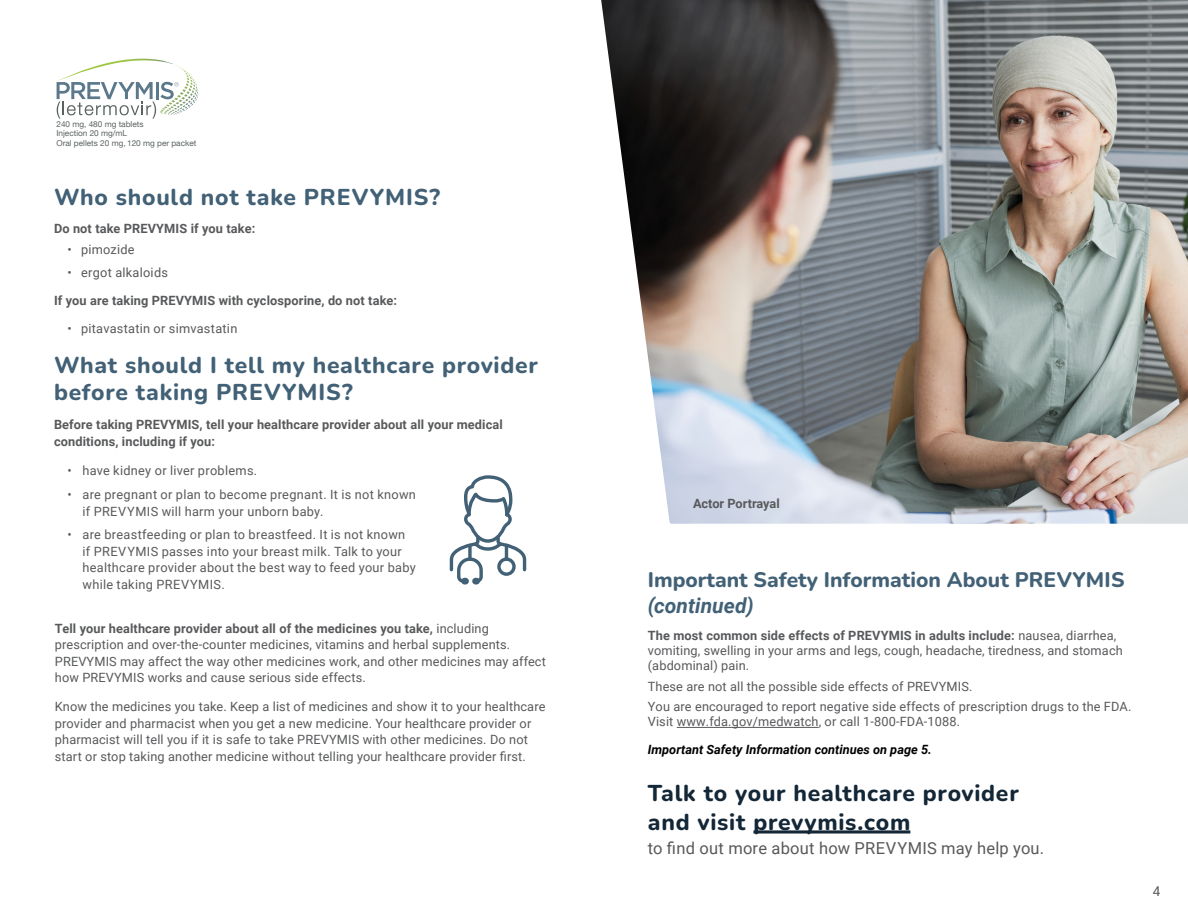
<style>
.page{position:relative;width:1188px;height:918px;background:#fff}
.page>*{position:absolute;margin:0;border:0;box-sizing:border-box;transform-origin:0 0}
.t1{font:200 22.8px/27px "Nunito";letter-spacing:.035em;color:#426176}
.t2{font:200 22.8px/29.2px "Nunito";letter-spacing:.03em;color:#132737}
.t3{font:200 21px "Nunito";color:#426176}
.t4{font:italic 700 21px "Roboto";color:#426176}
.t5{font:16.5px "Roboto";letter-spacing:.015em;color:#58595b}
.t6{font:13.5px "Roboto";color:#58595b}
.t7{font:12.75px/16.5px "Roboto";letter-spacing:.01em;color:#58595b}
.t8{font:700 12.75px/16.5px "Roboto";letter-spacing:.01em;color:#58595b}
.t9{font:italic 700 12.75px "Roboto";color:#000}
.t10{font:8.25px/9.3px "Helvetica Neue";color:#5a635f}
.s1{font-weight:700}
</style>
<div class="page">
<svg style="left:450px;top:475px;width:76px;height:110px"></svg>
<svg style="left:56px;top:58px;width:143px;height:61px"></svg>
<svg style="left:753px;top:830px;width:157px;height:4px"></svg>
<hr style="left:677px;top:727px;width:142px;height:1px;background:#58595b">
<img style="left:601px;top:0;width:586px;height:524px">
<p class="t10" style="left:56px;top:120px;width:141px">240 mg, 480 mg tablets<br>Injection 20 mg/mL<br>Oral pellets 20 mg, 120 mg per packet</p>
<h2 class="t1" style="left:54px;top:183px;width:388px">Who should not take PREVYMIS?</h2>
<p class="t8" style="left:54px;top:219px;width:203px">Do not take PREVYMIS if you take:</p>
<p class="t7" style="left:68px;top:241px;width:69px">• pimozide</p>
<p class="t7" style="left:68px;top:264px;width:102px">• ergot alkaloids</p>
<p class="t8" style="left:54px;top:291px;width:345px">If you are taking PREVYMIS with cyclosporine, do not take:</p>
<p class="t7" style="left:68px;top:319px;width:171px">• pitavastatin or simvastatin</p>
<h2 class="t1" style="left:54px;top:351px;width:486px">What should I tell my healthcare provider before taking PREVYMIS?</h2>
<p class="t8" style="left:54px;top:416px;width:450px">Before taking PREVYMIS, tell your healthcare provider about all your medical conditions, including if you:</p>
<p class="t7" style="left:68px;top:462px;width:191px">• have kidney or liver problems.</p>
<p class="t7" style="left:83px;top:486px;width:335px;text-indent:-15px">• are pregnant or plan to become pregnant. It is not known if PREVYMIS will harm your unborn baby.</p>
<p class="t7" style="left:83px;top:526px;width:335px;text-indent:-15px">• are breastfeeding or plan to breastfeed. It is not known if PREVYMIS passes into your breast milk. Talk to your healthcare provider about the best way to feed your baby while taking PREVYMIS.</p>
<p class="t7" style="left:55px;top:619px;width:493px"><span class="s1">Tell your healthcare provider about all of the medicines you take,</span> including prescription and over-the-counter medicines, vitamins and herbal supplements.<br>PREVYMIS may affect the way other medicines work, and other medicines may affect how PREVYMIS works and cause serious side effects.</p>
<p class="t7" style="left:55px;top:698px;width:492px">Know the medicines you take. Keep a list of medicines and show it to your healthcare provider and pharmacist when you get a new medicine. Your healthcare provider or pharmacist will tell you if it is safe to take PREVYMIS with other medicines. Do not start or stop taking another medicine without telling your healthcare provider first.</p>
<p class="t8" style="left:693px;top:494px;width:88px">Actor Portrayal</p>
<h2 class="t3" style="left:648px;top:565px;width:478px">Important Safety Information About PREVYMIS</h2>
<h2 class="t4" style="left:648px;top:590px;width:108px">(continued)</h2>
<p class="t7" style="left:648px;top:628px;width:477px;line-height:15px"><span class="s1">The most common side effects of PREVYMIS in adults include:</span> nausea, diarrhea, vomiting, swelling in your arms and legs, cough, headache, tiredness, and stomach (abdominal) pain.</p>
<p class="t7" style="left:648px;top:677px;width:326px">These are not all the possible side effects of PREVYMIS.</p>
<p class="t7" style="left:648px;top:699px;width:485px;line-height:15px">You are encouraged to report negative side effects of prescription drugs to the FDA.<br>Visit www.fda.gov/medwatch, or call 1-800-FDA-1088.</p>
<p class="t9" style="left:648px;top:741px;width:286px">Important Safety Information continues on page 5.</p>
<p class="t2" style="left:648px;top:778px;width:372px">Talk to your healthcare provider and visit prevymis.com</p>
<p class="t5" style="left:648px;top:836px;width:398px">to find out more about how PREVYMIS may help you.</p>
<p class="t6" style="left:1153px;top:881px;width:9px">4</p>
</div>
